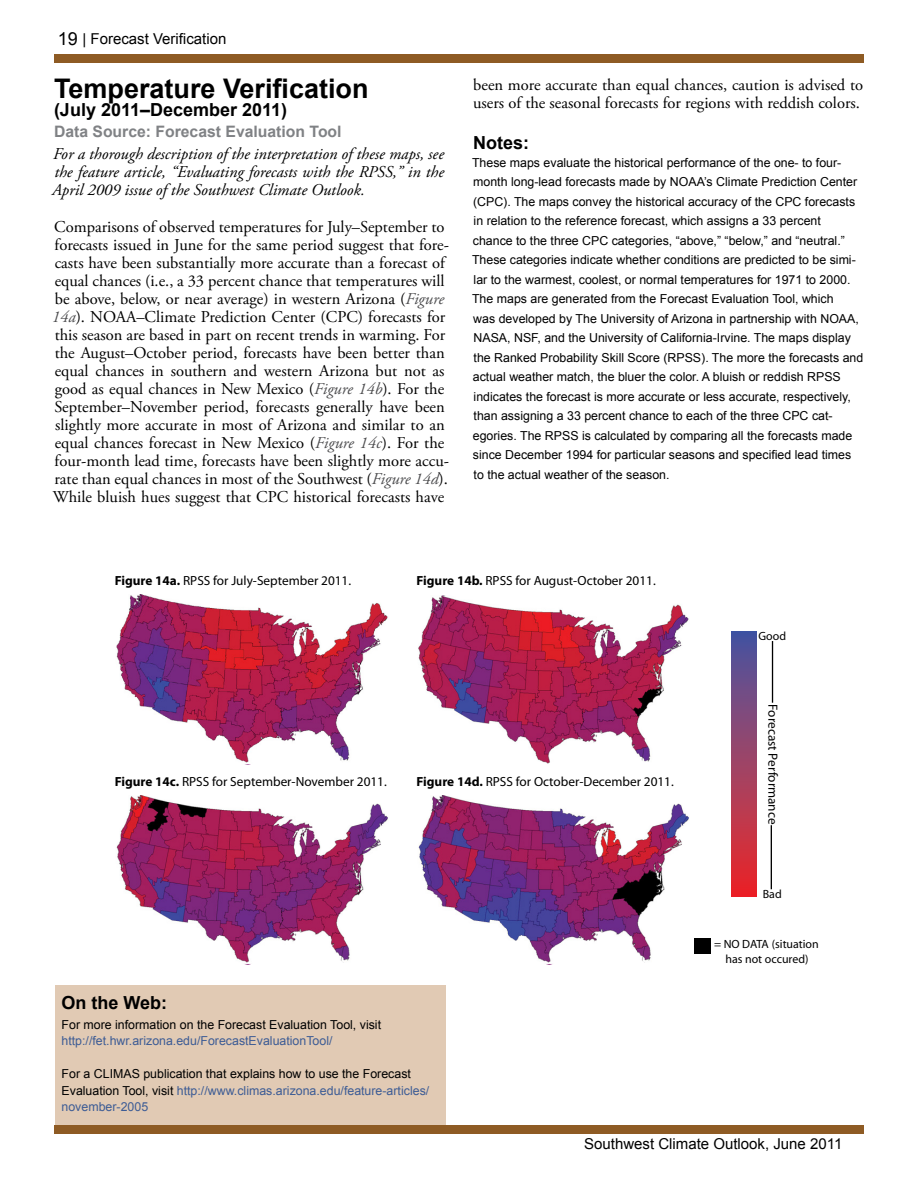
<style>
.page{position:relative;width:918px;height:1188px;background:#fff}
.page>*{position:absolute;margin:0;border:0;box-sizing:border-box;transform-origin:0 0}
.t1{font:700 27px "Arial";color:#000}
.t2{font:700 18px "Arial";color:#000}
.t3{font:16.5px/18px "Adobe Garamond Pro";color:#000}
.t4{font:italic 16.5px/18px "Adobe Garamond Pro";color:#000;text-align:justify}
.t5{font:700 15.75px "Arial";color:#808285}
.t6{font:15px "Arial";color:#000}
.t7{font:13.2px "Myriad Pro";color:#000}
.t8{font:12.3px/19.5px "Arial";color:#000}
.t9{font:12.3px "Arial";color:#3d5c95}
.t10{font:12px/14.4px "Myriad";color:#000;text-align:center}
.t11{font:12px "Myriad Pro";color:#000}
.s1{font-size:18px}
.s2{font-style:italic;color:#4d4d4f}
.s3{font-weight:700}
.s4{color:#3d5c95}
</style>
<div class="page">
<div style="left:55px;top:985px;width:391px;height:140px;background:#e1cab4"></div>
<img style="left:116px;top:595px;width:272px;height:168px">
<img style="left:418px;top:595px;width:271px;height:169px">
<img style="left:116px;top:795px;width:272px;height:170px">
<img style="left:418px;top:795px;width:271px;height:170px">
<div style="left:731px;top:632px;width:25px;height:265px;background:linear-gradient(to bottom,#4958a2,#ef2827)"></div>
<hr style="left:772px;top:641px;width:1px;height:62px;background:#000">
<hr style="left:771px;top:825px;width:1px;height:64px;background:#000">
<div style="left:694px;top:938px;width:17px;height:16px;background:#000"></div>
<div style="left:54px;top:1125px;width:810px;height:9px;background:#8e5b24"></div>
<div style="left:54px;top:54px;width:810px;height:9px;background:#8e5b24"></div>
<p class="t6" style="left:58px;top:29px;width:170px"><span class="s1">19</span> | Forecast Verification</p>
<h1 class="t1" style="left:54px;top:70px;width:316px">Temperature Verification</h1>
<h2 class="t2" style="left:54px;top:97px;width:235px">(July 2011–December 2011)</h2>
<p class="t5" style="left:54px;top:121px;width:289px">Data Source: Forecast Evaluation Tool</p>
<h3 class="t4" style="left:52px;top:145px;width:393px">For a thorough description of the interpretation of these maps, see the feature article, “Evaluating forecasts with the RPSS,” in the April 2009 issue of the Southwest Climate Outlook.</h3>
<p class="t3" style="left:52px;top:219px;width:399px">Comparisons of observed temperatures for July–September to forecasts issued in June for the same period suggest that fore&shy;casts have been substantially more accurate than a forecast of equal chances (i.e., a 33 percent chance that temperatures will be above, below, or near average) in western Arizona (<span class="s2">Figure 14a</span>). NOAA–Climate Prediction Center (CPC) forecasts for this season are based in part on recent trends in warming. For the August–October period, forecasts have been better than equal chances in southern and western Arizona but not as good as equal chances in New Mexico (<span class="s2">Figure 14b</span>). For the September–November period, forecasts generally have been slightly more accurate in most of Arizona and similar to an equal chances forecast in New Mexico (<span class="s2">Figure 14c</span>). For the four-month lead time, forecasts have been slightly more accu&shy;rate than equal chances in most of the Southwest (<span class="s2">Figure 14d</span>).<br>While bluish hues suggest that CPC historical forecasts have</p>
<h3 class="t3" style="left:473px;top:76px;width:391px">been more accurate than equal chances, caution is advised to users of the seasonal forecasts for regions with reddish colors.</h3>
<h2 class="t2" style="left:473px;top:131px;width:57px">Notes:</h2>
<p class="t8" style="left:472px;top:153px;width:393px">These maps evaluate the historical performance of the one- to four&shy;month long-lead forecasts made by NOAA’s Climate Prediction Center (CPC). The maps convey the historical accuracy of the CPC forecasts in relation to the reference forecast, which assigns a 33 percent<br>chance to the three CPC categories, “above,” “below,” and “neutral.” These categories indicate whether conditions are predicted to be simi&shy;lar to the warmest, coolest, or normal temperatures for 1971 to 2000.<br>The maps are generated from the Forecast Evaluation Tool, which<br>was developed by The University of Arizona in partnership with NOAA, NASA, NSF, and the University of California-Irvine. The maps display the Ranked Probability Skill Score (RPSS). The more the forecasts and actual weather match, the bluer the color. A bluish or reddish RPSS indicates the forecast is more accurate or less accurate, respectively, than assigning a 33 percent chance to each of the three CPC cat&shy;egories. The RPSS is calculated by comparing all the forecasts made since December 1994 for particular seasons and specified lead times to the actual weather of the season.</p>
<p class="t7" style="left:115px;top:572px;width:238px"><span class="s3">Figure 14a.</span> RPSS for July-September 2011.</p>
<p class="t7" style="left:417px;top:572px;width:241px"><span class="s3">Figure 14b.</span> RPSS for August-October 2011.</p>
<p class="t7" style="left:115px;top:773px;width:274px"><span class="s3">Figure 14c.</span> RPSS for September-November 2011.</p>
<p class="t7" style="left:417px;top:773px;width:259px"><span class="s3">Figure 14d.</span> RPSS for October-December 2011.</p>
<h2 class="t2" style="left:62px;top:991px;width:107px">On the Web:</h2>
<p class="t8" style="left:62px;top:1015px;width:321px">For more information on the Forecast Evaluation Tool, visit</p>
<p class="t9" style="left:62px;top:1033px;width:273px">http://fet.hwr.arizona.edu/ForecastEvaluationTool/</p>
<p class="t8" style="left:62px;top:1066px;width:369px;line-height:16.5px">For a CLIMAS publication that explains how to use the Forecast<br>Evaluation Tool, visit <span class="s4">http://www.climas.arizona.edu/feature-articles/ november-2005</span></p>
<p class="t11" style="left:758px;top:628px;width:29px">Good</p>
<p class="t7" style="left:781px;top:704px;width:121px;rotate:90deg">Forecast Performance</p>
<p class="t11" style="left:763px;top:886px;width:20px">Bad</p>
<p class="t10" style="left:714px;top:938px;width:106px">= NO DATA (situation has not occured)</p>
<p class="t6" style="left:584px;top:1134px;width:260px">Southwest Climate Outlook, June 2011</p>
</div>
